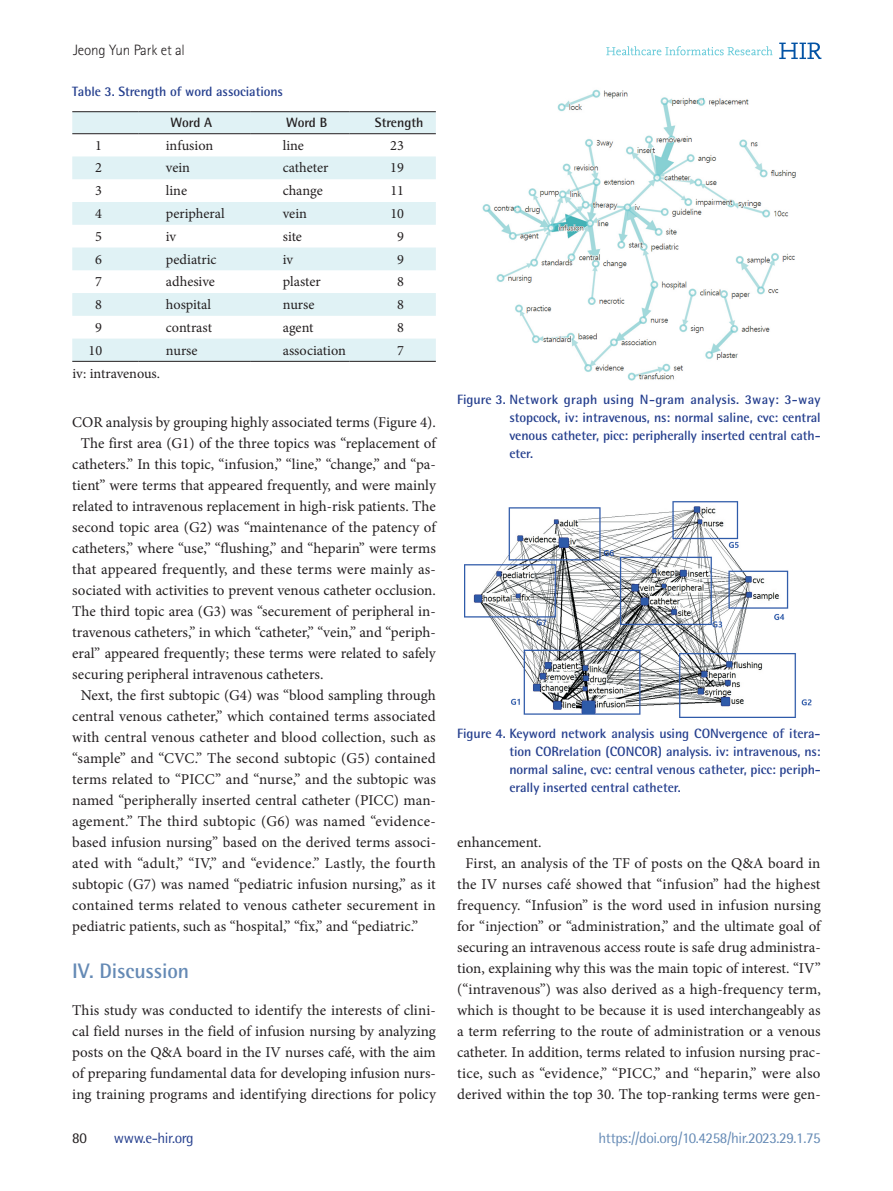
<style>
.page{position:relative;width:893px;height:1191px;background:#fff}
.page>*{position:absolute;margin:0;border:0;box-sizing:border-box;transform-origin:0 0}
.t1{font:700 21px "Rotis Semi Sans Std";color:#658ab5}
.t2{font:15px/21px "Minion Pro";color:#231f20;text-align:justify}
.t3{font:15px "Minion Pro";letter-spacing:.025em;color:#231f20}
.t4{font:15px "Minion Pro";letter-spacing:.02em;color:#231f20}
.t5{font:15px "Rotis Semi Sans Std";letter-spacing:-.025em;color:#658ab5}
.t6{font:300 15px "Rotis Sans Serif Std";letter-spacing:-.01em;color:#231f20}
.t7{font:15px "Rotis Semi Sans Std";letter-spacing:-.025em;color:#253f8e}
.t8{font:15px "Rotis Semi Sans Std";color:#231f20}
.t9{font:14.25px "Minion Pro";color:#231f20}
.t10{font:700 13.5px/18px "Rotis Semi Sans Std";letter-spacing:-.005em;color:#253f8e;text-align:justify}
.t11{font:700 13.5px "Rotis Semi Sans Std";color:#231f20}
</style>
<div class="page">
<svg style="left:779px;top:43px;width:42px;height:16px"></svg>
<svg style="left:606px;top:46px;width:166px;height:9px"></svg>
<svg style="left:72px;top:112px;width:364px;height:249px;fill:#e0f2f5"></svg>
<hr style="left:72px;top:361px;width:66px;height:1px;background:#231f20">
<hr style="left:138px;top:361px;width:113px;height:1px;background:#231f20">
<hr style="left:251px;top:361px;width:99px;height:1px;background:#231f20">
<hr style="left:350px;top:361px;width:86px;height:1px;background:#231f20">
<hr style="left:72px;top:111px;width:66px;height:1px;background:#231f20">
<hr style="left:138px;top:111px;width:113px;height:1px;background:#231f20">
<hr style="left:251px;top:111px;width:99px;height:1px;background:#231f20">
<hr style="left:350px;top:111px;width:86px;height:1px;background:#231f20">
<hr style="left:72px;top:133px;width:66px;height:1px;background:#231f20">
<hr style="left:138px;top:133px;width:113px;height:1px;background:#231f20">
<hr style="left:251px;top:133px;width:99px;height:1px;background:#231f20">
<hr style="left:350px;top:133px;width:86px;height:1px;background:#231f20">
<img style="left:482px;top:89px;width:314px;height:292px">
<img style="left:464px;top:501px;width:348px;height:216px">
<p class="t6" style="left:73px;top:42px;width:113px">Jeong Yun Park et al</p>
<p class="t10" style="left:72px;top:83px;width:212px">Table 3. Strength of word associations</p>
<p class="t11" style="left:171px;top:114px;width:43px">Word A</p>
<p class="t11" style="left:286px;top:114px;width:43px">Word B</p>
<p class="t11" style="left:375px;top:114px;width:50px">Strength</p>
<p class="t9" style="left:95px;top:136px;width:8px">1</p>
<p class="t9" style="left:166px;top:136px;width:49px">infusion</p>
<p class="t9" style="left:283px;top:136px;width:23px">line</p>
<p class="t9" style="left:390px;top:136px;width:15px">23</p>
<p class="t9" style="left:95px;top:158px;width:8px">2</p>
<p class="t9" style="left:166px;top:158px;width:26px">vein</p>
<p class="t9" style="left:283px;top:158px;width:47px">catheter</p>
<p class="t9" style="left:390px;top:158px;width:15px">19</p>
<p class="t9" style="left:95px;top:181px;width:8px">3</p>
<p class="t9" style="left:166px;top:181px;width:23px">line</p>
<p class="t9" style="left:283px;top:181px;width:41px">change</p>
<p class="t9" style="left:390px;top:181px;width:15px">11</p>
<p class="t9" style="left:95px;top:204px;width:8px">4</p>
<p class="t9" style="left:166px;top:204px;width:60px">peripheral</p>
<p class="t9" style="left:283px;top:204px;width:26px">vein</p>
<p class="t9" style="left:390px;top:204px;width:15px">10</p>
<p class="t9" style="left:95px;top:227px;width:8px">5</p>
<p class="t9" style="left:166px;top:227px;width:12px">iv</p>
<p class="t9" style="left:283px;top:227px;width:21px">site</p>
<p class="t9" style="left:397px;top:227px;width:8px">9</p>
<p class="t9" style="left:95px;top:249px;width:8px">6</p>
<p class="t9" style="left:166px;top:249px;width:52px">pediatric</p>
<p class="t9" style="left:283px;top:249px;width:12px">iv</p>
<p class="t9" style="left:397px;top:249px;width:8px">9</p>
<p class="t9" style="left:95px;top:272px;width:8px">7</p>
<p class="t9" style="left:166px;top:272px;width:50px">adhesive</p>
<p class="t9" style="left:283px;top:272px;width:39px">plaster</p>
<p class="t9" style="left:397px;top:272px;width:8px">8</p>
<p class="t9" style="left:95px;top:295px;width:8px">8</p>
<p class="t9" style="left:166px;top:295px;width:47px">hospital</p>
<p class="t9" style="left:283px;top:295px;width:33px">nurse</p>
<p class="t9" style="left:397px;top:295px;width:8px">8</p>
<p class="t9" style="left:95px;top:318px;width:8px">9</p>
<p class="t9" style="left:166px;top:318px;width:48px">contrast</p>
<p class="t9" style="left:283px;top:318px;width:32px">agent</p>
<p class="t9" style="left:397px;top:318px;width:8px">8</p>
<p class="t9" style="left:88px;top:340px;width:15px">10</p>
<p class="t9" style="left:166px;top:340px;width:33px">nurse</p>
<p class="t9" style="left:283px;top:340px;width:65px">association</p>
<p class="t9" style="left:397px;top:340px;width:8px">7</p>
<p class="t9" style="left:72px;top:364px;width:89px">iv: intravenous.</p>
<p class="t2" style="left:72px;top:411px;width:365px">COR analysis by grouping highly associated terms (Figure 4).</p>
<p class="t2" style="left:81px;top:432px;width:357px">The first area (G1) of the three topics was “replacement of</p>
<p class="t2" style="left:72px;top:453px;width:365px">catheters.” In this topic, “infusion,” “line,” “change,” and “pa-</p>
<p class="t2" style="left:72px;top:474px;width:365px">tient” were terms that appeared frequently, and were mainly</p>
<p class="t2" style="left:72px;top:495px;width:365px">related to intravenous replacement in high-risk patients. The</p>
<p class="t2" style="left:72px;top:516px;width:365px">second topic area (G2) was “maintenance of the patency of</p>
<p class="t2" style="left:72px;top:537px;width:365px">catheters,” where “use,” “flushing,” and “heparin” were terms</p>
<p class="t2" style="left:72px;top:558px;width:365px">that appeared frequently, and these terms were mainly as-</p>
<p class="t2" style="left:72px;top:579px;width:365px">sociated with activities to prevent venous catheter occlusion.</p>
<p class="t2" style="left:72px;top:600px;width:365px">The third topic area (G3) was “securement of peripheral in-</p>
<p class="t2" style="left:72px;top:621px;width:365px">travenous catheters,” in which “catheter,” “vein,” and “periph-</p>
<p class="t2" style="left:72px;top:642px;width:365px">eral” appeared frequently; these terms were related to safely</p>
<p class="t2" style="left:72px;top:663px;width:253px">securing peripheral intravenous catheters.</p>
<p class="t2" style="left:81px;top:684px;width:357px">Next, the first subtopic (G4) was “blood sampling through</p>
<p class="t2" style="left:72px;top:705px;width:365px">central venous catheter,” which contained terms associated</p>
<p class="t2" style="left:72px;top:726px;width:365px">with central venous catheter and blood collection, such as</p>
<p class="t2" style="left:72px;top:747px;width:365px">“sample” and “CVC.” The second subtopic (G5) contained</p>
<p class="t2" style="left:72px;top:768px;width:365px">terms related to “PICC” and “nurse,” and the subtopic was</p>
<p class="t2" style="left:72px;top:789px;width:365px">named “peripherally inserted central catheter (PICC) man-</p>
<p class="t2" style="left:72px;top:810px;width:365px">agement.” The third subtopic (G6) was named “evidence-</p>
<p class="t2" style="left:72px;top:831px;width:365px">based infusion nursing” based on the derived terms associ-</p>
<p class="t3" style="left:72px;top:853px;width:365px">ated with “adult,” “IV,” and “evidence.” Lastly, the fourth</p>
<p class="t2" style="left:72px;top:873px;width:365px">subtopic (G7) was named “pediatric infusion nursing,” as it</p>
<p class="t2" style="left:72px;top:894px;width:365px">contained terms related to venous catheter securement in</p>
<p class="t2" style="left:72px;top:915px;width:347px">pediatric patients, such as “hospital,” “fix,” and “pediatric.”</p>
<h1 class="t1" style="left:72px;top:958px;width:118px">IV. Discussion</h1>
<p class="t2" style="left:72px;top:999px;width:365px">This study was conducted to identify the interests of clini&shy;cal field nurses in the field of infusion nursing by analyzing posts on the Q&amp;A board in the IV nurses café, with the aim of preparing fundamental data for developing infusion nurs&shy;ing training programs and identifying directions for policy</p>
<p class="t8" style="left:72px;top:1128px;width:16px">80</p>
<p class="t7" style="left:114px;top:1128px;width:81px">www.e-hir.org</p>
<p class="t10" style="left:509px;top:390px;width:313px;text-indent:-52px">Figure 3. Network graph using N-gram analysis. 3way: 3-way stopcock, iv: intravenous, ns: normal saline, cvc: central venous catheter, picc: peripherally inserted central cath&shy;eter.</p>
<p class="t10" style="left:509px;top:724px;width:313px;text-indent:-52px">Figure 4. Keyword network analysis using CONvergence of itera&shy;tion CORrelation (CONCOR) analysis. iv: intravenous, ns: normal saline, cvc: central venous catheter, picc: periph&shy;erally inserted central catheter.</p>
<p class="t2" style="left:457px;top:831px;width:86px">enhancement.</p>
<p class="t2" style="left:466px;top:852px;width:356px">First, an analysis of the TF of posts on the Q&amp;A board in</p>
<p class="t2" style="left:457px;top:873px;width:365px">the IV nurses café showed that “infusion” had the highest</p>
<p class="t2" style="left:457px;top:894px;width:365px">frequency. “Infusion” is the word used in infusion nursing</p>
<p class="t2" style="left:457px;top:915px;width:365px">for “injection” or “administration,” and the ultimate goal of</p>
<p class="t2" style="left:457px;top:936px;width:365px">securing an intravenous access route is safe drug administra-</p>
<p class="t2" style="left:457px;top:957px;width:365px">tion, explaining why this was the main topic of interest. “IV”</p>
<p class="t2" style="left:457px;top:978px;width:365px">(“intravenous”) was also derived as a high-frequency term,</p>
<p class="t2" style="left:457px;top:999px;width:365px">which is thought to be because it is used interchangeably as</p>
<p class="t2" style="left:457px;top:1020px;width:365px">a term referring to the route of administration or a venous</p>
<p class="t2" style="left:457px;top:1041px;width:365px">catheter. In addition, terms related to infusion nursing prac-</p>
<p class="t4" style="left:457px;top:1063px;width:365px">tice, such as “evidence,” “PICC,” and “heparin,” were also</p>
<p class="t2" style="left:457px;top:1083px;width:365px">derived within the top 30. The top-ranking terms were gen-</p>
<p class="t5" style="left:598px;top:1128px;width:224px">https://doi.org/10.4258/hir.2023.29.1.75</p>
</div>
